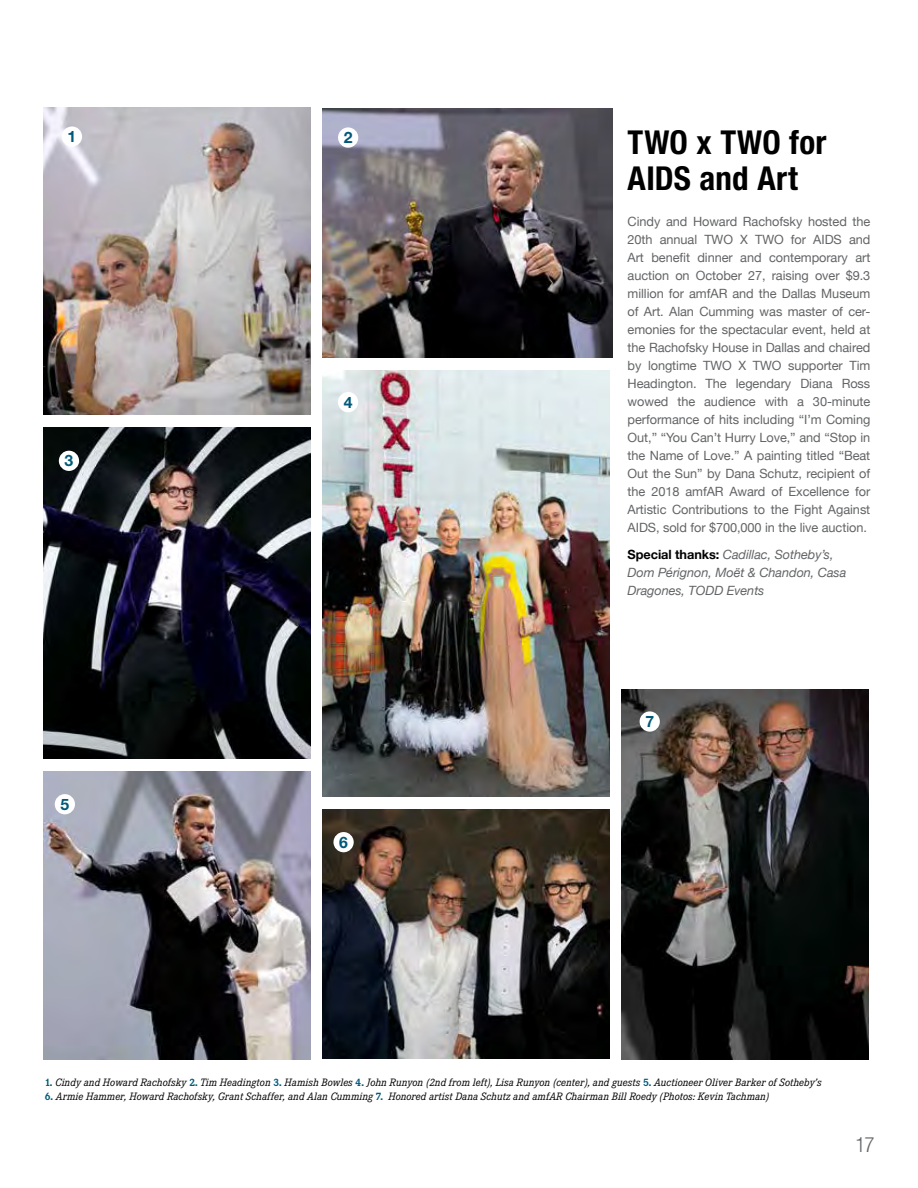
<style>
.page{position:relative;width:918px;height:1188px;background:#fff}
.page>*{position:absolute;margin:0;border:0;box-sizing:border-box;transform-origin:0 0}
.t1{font:700 condensed 33px/36px "Helvetica Neue LT Std";letter-spacing:.005em;color:#000}
.t2{font:300 condensed 21px "Helvetica Neue LT Std";color:#636466}
.t3{font:700 15.75px "Helvetica Neue LT Std";color:#005978}
.t4{font:12.75px/18px "Helvetica Neue";letter-spacing:-.005em;color:#636466;text-align:justify}
.t5{font:italic 12.75px/18px "Helvetica Neue";letter-spacing:-.005em;color:#636466}
.t6{font:italic 10.5px "Corporate EBQ";color:#000}
.s1{font-weight:700;font-style:normal;color:#000}
.s2{font-weight:700;font-style:normal;color:#005978}
</style>
<div class="page">
<img style="left:323px;top:108px;width:289px;height:249px">
<div style="left:338px;top:127px;width:20px;height:21px;background:#fff;border-radius:50%"></div>
<img style="left:323px;top:810px;width:286px;height:248px">
<div style="left:333px;top:832px;width:21px;height:20px;background:#fff;border-radius:50%"></div>
<img style="left:44px;top:107px;width:266px;height:308px">
<div style="left:62px;top:126px;width:20px;height:21px;background:#fff;border-radius:50%"></div>
<img style="left:323px;top:370px;width:287px;height:427px">
<div style="left:338px;top:392px;width:20px;height:20px;background:#fff;border-radius:50%"></div>
<img style="left:44px;top:428px;width:266px;height:330px">
<div style="left:59px;top:451px;width:20px;height:20px;background:#fff;border-radius:50%"></div>
<img style="left:622px;top:690px;width:247px;height:370px">
<div style="left:640px;top:711px;width:20px;height:21px;background:#fff;border-radius:50%"></div>
<img style="left:44px;top:771px;width:266px;height:289px">
<div style="left:55px;top:794px;width:20px;height:20px;background:#fff;border-radius:50%"></div>
<p class="t3" style="left:68px;top:127px;width:10px">1</p>
<p class="t3" style="left:65px;top:451px;width:10px">3</p>
<p class="t3" style="left:60px;top:795px;width:10px">5</p>
<p class="t3" style="left:344px;top:128px;width:10px">2</p>
<p class="t3" style="left:344px;top:392px;width:10px">4</p>
<p class="t3" style="left:339px;top:832px;width:10px">6</p>
<h1 class="t1" style="left:628px;top:124px;width:200px">TWO x TWO for<br>AIDS and Art</h1>
<p class="t4" style="left:628px;top:213px;width:244px">Cindy and Howard Rachofsky hosted the 20th annual TWO X TWO for AIDS and Art benefit dinner and contemporary art auction on October 27, raising over $9.3 million for amfAR and the Dallas Museum of Art. Alan Cumming was master of cer&shy;emonies for the spectacular event, held at the Rachofsky House in Dallas and chaired by longtime TWO X TWO supporter Tim Headington. The legendary Diana Ross wowed the audience with a 30-minute performance of hits including “I’m Coming Out,” “You Can’t Hurry Love,” and “Stop in the Name of Love.” A painting titled “Beat Out the Sun” by Dana Schutz, recipient of the 2018 amfAR Award of Excellence for Artistic Contributions to the Fight Against AIDS, sold for $700,000 in the live auction.</p>
<p class="t5" style="left:628px;top:546px;width:220px"><span class="s1">Special thanks:</span> Cadillac, Sotheby’s,<br>Dom Pérignon, Moët &amp; Chandon, Casa<br>Dragones, TODD Events</p>
<p class="t3" style="left:645px;top:712px;width:10px">7</p>
<p class="t6" style="left:45px;top:1076px;width:778px"><span class="s2">1.</span> Cindy and Howard Rachofsky <span class="s2">2.</span> Tim Headington <span class="s2">3.</span> Hamish Bowles <span class="s2">4.</span> John Runyon (2nd from left), Lisa Runyon (center), and guests <span class="s2">5.</span> Auctioneer Oliver Barker of Sotheby’s</p>
<p class="t6" style="left:45px;top:1090px;width:726px"><span class="s2">6.</span> Armie Hammer, Howard Rachofsky, Grant Schaffer, and Alan Cumming <span class="s2">7.</span> Honored artist Dana Schutz and amfAR Chairman Bill Roedy (Photos: Kevin Tachman)</p>
<h2 class="t2" style="left:855px;top:1133px;width:21px">17</h2>
</div>
